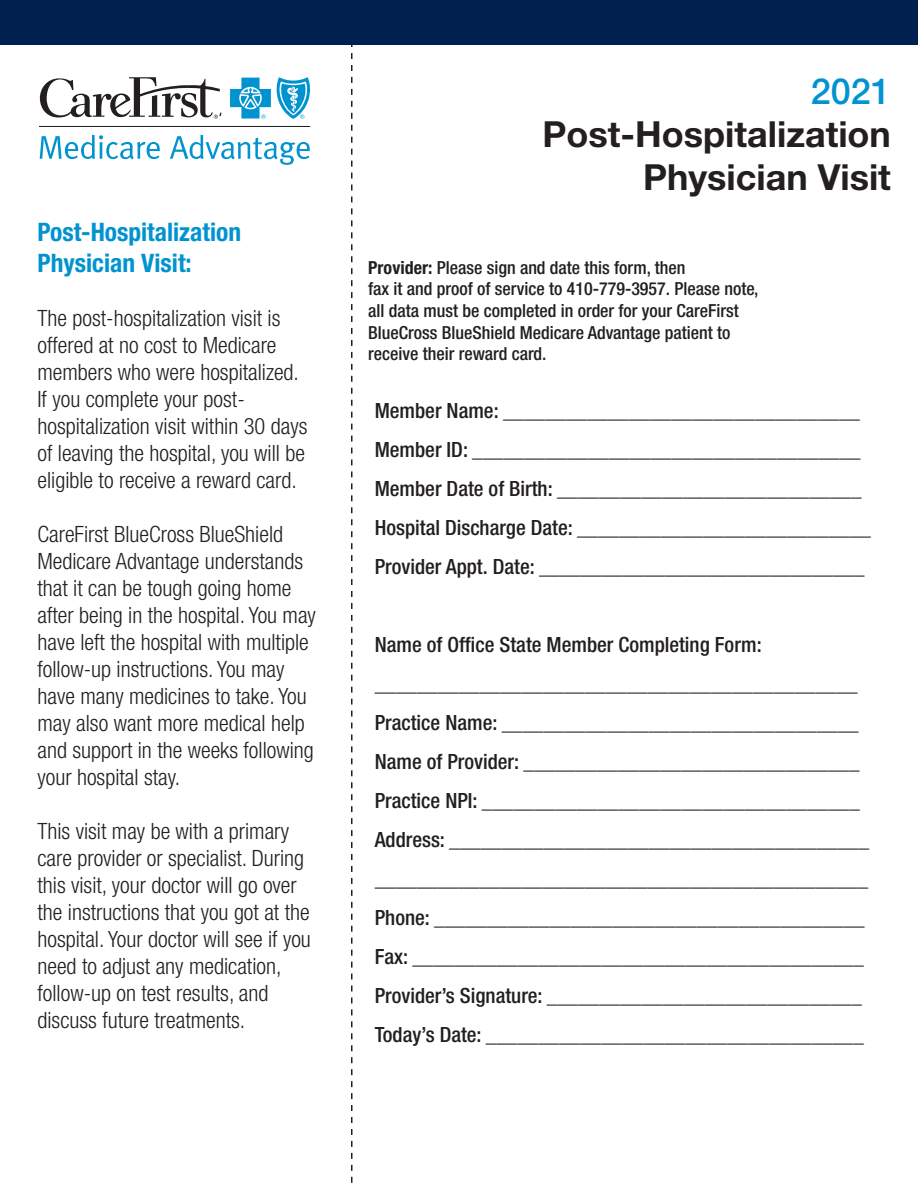
<style>
.page{position:relative;width:918px;height:1188px;background:#fff}
.page>*{position:absolute;margin:0;border:0;box-sizing:border-box;transform-origin:0 0}
.t1{font:700 36px/43.2px "Helvetica Neue LT Std";color:#231f20;text-align:right}
.t2{font:700 condensed 25.5px/30.6px "Helvetica Neue LT Std";color:#0093d0}
.t3{font:300 condensed 22.5px/27px "Helvetica Neue LT Std";color:#231f20}
.t4{font:500 condensed 21px/39px "Helvetica Neue LT Std";color:#231f20}
.t5{font:500 condensed 18px/21.6px "Helvetica Neue LT Std";color:#231f20}
.s1{font-weight:500;color:#0093d0}
.s2{font-weight:700}
</style>
<div class="page">
<svg style="left:230px;top:77px;width:80px;height:42px"></svg>
<svg style="left:40px;top:77px;width:181px;height:42px"></svg>
<hr style="left:39px;top:126px;width:271px;height:1px;background:#231f20">
<svg style="left:40px;top:135px;width:120px;height:24px"></svg>
<svg style="left:170px;top:135px;width:140px;height:30px"></svg>
<svg style="left:351px;top:44px;width:1px;height:1139px"></svg>
<div style="left:1px;top:0;width:917px;height:44px;background:#00214f"></div>
<p class="t2" style="left:38px;top:216px;width:205px">Post-Hospitalization<br>Physician Visit:</p>
<p class="t3" style="left:37px;top:304px;width:272px">The post-hospitalization visit is offered at no cost to Medicare members who were hospitalized.<br>If you complete your post&shy;hospitalization visit within 30 days of leaving the hospital, you will be eligible to receive a reward card.</p>
<p class="t3" style="left:37px;top:520px;width:280px">CareFirst BlueCross BlueShield<br>Medicare Advantage understands that it can be tough going home after being in the hospital. You may have left the hospital with multiple follow-up instructions. You may have many medicines to take. You may also want more medical help and support in the weeks following your hospital stay.</p>
<p class="t3" style="left:37px;top:817px;width:275px">This visit may be with a primary care provider or specialist. During this visit, your doctor will go over the instructions that you got at the hospital. Your doctor will see if you need to adjust any medication, follow-up on test results, and discuss future treatments.</p>
<p class="t1" style="left:542px;top:68px;width:350px"><span class="s1">2021<br></span>Post-Hospitalization<br>Physician Visit</p>
<p class="t5" style="left:368px;top:256px;width:392px"><span class="s2">Provider:</span> Please sign and date this form, then<br>fax it and proof of service to 410-779-3957. Please note, all data must be completed in order for your CareFirst BlueCross BlueShield Medicare Advantage patient to receive their reward card.</p>
<p class="t4" style="left:375px;top:391px;width:498px">Member Name: __________________________________ Member ID: _____________________________________ Member Date of Birth: _____________________________ Hospital Discharge Date: ____________________________ Provider Appt. Date: _______________________________</p>
<p class="t4" style="left:375px;top:625px;width:496px">Name of Office State Member Completing Form: ______________________________________________ Practice Name: __________________________________ Name of Provider: ________________________________ Practice NPI: ____________________________________ Address: ________________________________________ _______________________________________________ Phone: _________________________________________ Fax: ___________________________________________ Provider’s Signature: ______________________________ Today’s Date: ____________________________________</p>
</div>
